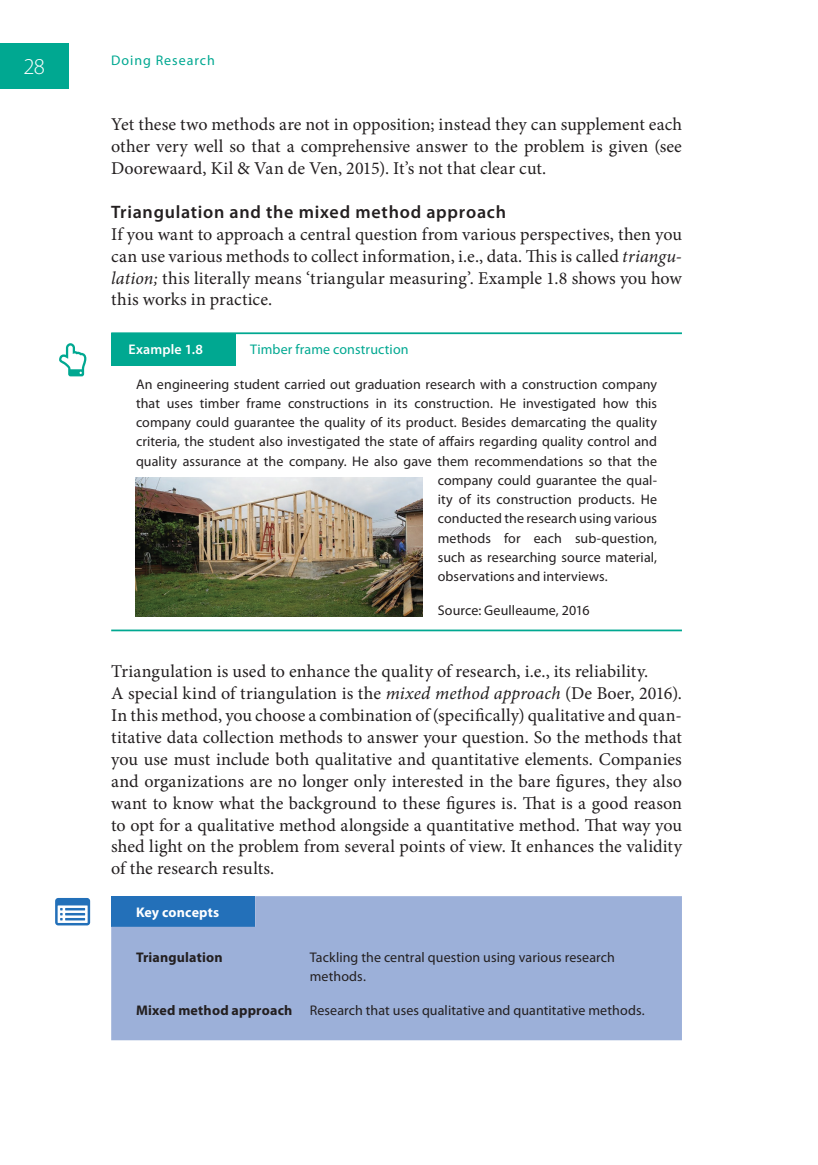
<style>
.page{position:relative;width:818px;height:1165px;background:#fff}
.page>*{position:absolute;margin:0;border:0;box-sizing:border-box;transform-origin:0 0}
.t1{font:300 22.75px "Myriad Pro";color:#fff}
.t2{font:18.03px/21.9px "Minion Pro";letter-spacing:.005em;color:#231f20;text-align:justify}
.t3{font:600 18.03px "Myriad Pro";letter-spacing:.04em;color:#231f20}
.t4{font:14px/19.2px "Myriad Pro";letter-spacing:.005em;color:#231f20}
.t5{font:14px "Myriad Pro";letter-spacing:.015em;color:#00a891}
.t6{font:14px "Myriad Pro";letter-spacing:.065em;color:#00a891}
.t7{font:700 14px "Myriad Pro";letter-spacing:.015em;color:#231f20}
.t8{font:700 14px "Myriad Pro";letter-spacing:.015em;color:#fff}
.t9{font:600 14px "Myriad Pro";letter-spacing:.01em;color:#fff}
.s1{font-style:italic}
.s2{font-weight:700}
</style>
<div class="page">
<div style="left:0;top:43px;width:69px;height:45px;background:#00a891"></div>
<div style="left:111px;top:334px;width:124px;height:32px;background:#00a891"></div>
<hr style="left:111px;top:332px;width:571px;height:2px;background:#00a891">
<hr style="left:111px;top:629px;width:571px;height:2px;background:#00a891">
<div style="left:111px;top:896px;width:571px;height:144px;background:#9cb0d9"></div>
<svg style="left:59px;top:343px;width:27px;height:33px"></svg>
<svg style="left:55px;top:898px;width:35px;height:27px"></svg>
<img style="left:135px;top:477px;width:288px;height:139px">
<p class="t1" style="left:24px;top:53px;width:23px">28</p>
<p class="t6" style="left:111px;top:51px;width:105px">Doing Research</p>
<p class="t2" style="left:111px;top:114px;width:572px">Yet these two methods are not in opposition; instead they can supplement each other very well so that a comprehensive answer to the problem is given (see Doorewaard, Kil &amp; Van de Ven, 2015). It’s not that clear cut.</p>
<p class="t3" style="left:111px;top:200px;width:396px">Triangulation and the mixed method approach</p>
<p class="t2" style="left:111px;top:223px;width:572px">If you want to approach a central question from various perspectives, then you can use various methods to collect information, i.e., data. This is called <span class="s1">triangu&shy;lation;</span> this literally means ‘triangular measuring’. Example 1.8 shows you how this works in practice.</p>
<p class="t9" style="left:129px;top:341px;width:76px">Example 1.8</p>
<p class="t5" style="left:250px;top:341px;width:160px">Timber frame construction</p>
<p class="t4" style="left:136px;top:374px;width:522px">An engineering student carried out graduation research with a construction company</p>
<p class="t4" style="left:136px;top:393px;width:522px">that uses timber frame constructions in its construction. He investigated how this</p>
<p class="t4" style="left:136px;top:413px;width:522px">company could guarantee the quality of its product. Besides demarcating the quality</p>
<p class="t4" style="left:136px;top:432px;width:522px">criteria, the student also investigated the state of affairs regarding quality control and</p>
<p class="t4" style="left:136px;top:451px;width:522px">quality assurance at the company. He also gave them recommendations so that the</p>
<p class="t4" style="left:438px;top:470px;width:221px">company could guarantee the qual-</p>
<p class="t4" style="left:438px;top:490px;width:221px">ity of its construction products. He</p>
<p class="t4" style="left:438px;top:509px;width:221px">conducted the research using various</p>
<p class="t4" style="left:438px;top:528px;width:221px">methods for each sub-question,</p>
<p class="t4" style="left:438px;top:547px;width:221px">such as researching source material,</p>
<p class="t4" style="left:438px;top:567px;width:171px">observations and interviews.</p>
<p class="t4" style="left:438px;top:601px;width:153px">Source: Geulleaume, 2016</p>
<p class="t2" style="left:111px;top:661px;width:572px;text-align:left">Triangulation is used to enhance the quality of research, i.e., its reliability.<br>A special kind of triangulation is the <span class="s1">mixed method approach</span> (De Boer, 2016).<br>In this method, you choose a combination of (specifically) qualitative and quan&shy;titative data collection methods to answer your question. So the methods that you use must include both qualitative and quantitative elements. Companies and organizations are no longer only interested in the bare figures, they also want to know what the background to these figures is. That is a good reason to opt for a qualitative method alongside a quantitative method. That way you shed light on the problem from several points of view. It enhances the validity of the research results.</p>
<p class="t8" style="left:136px;top:903px;width:85px">Key concepts</p>
<p class="t7" style="left:136px;top:948px;width:88px">Triangulation</p>
<p class="t4" style="left:310px;top:947px;width:307px">Tackling the central question using various research methods.</p>
<p class="t4" style="left:136px;top:1001px;width:510px"><span class="s2">Mixed method approach</span> Research that uses qualitative and quantitative methods.</p>
</div>
